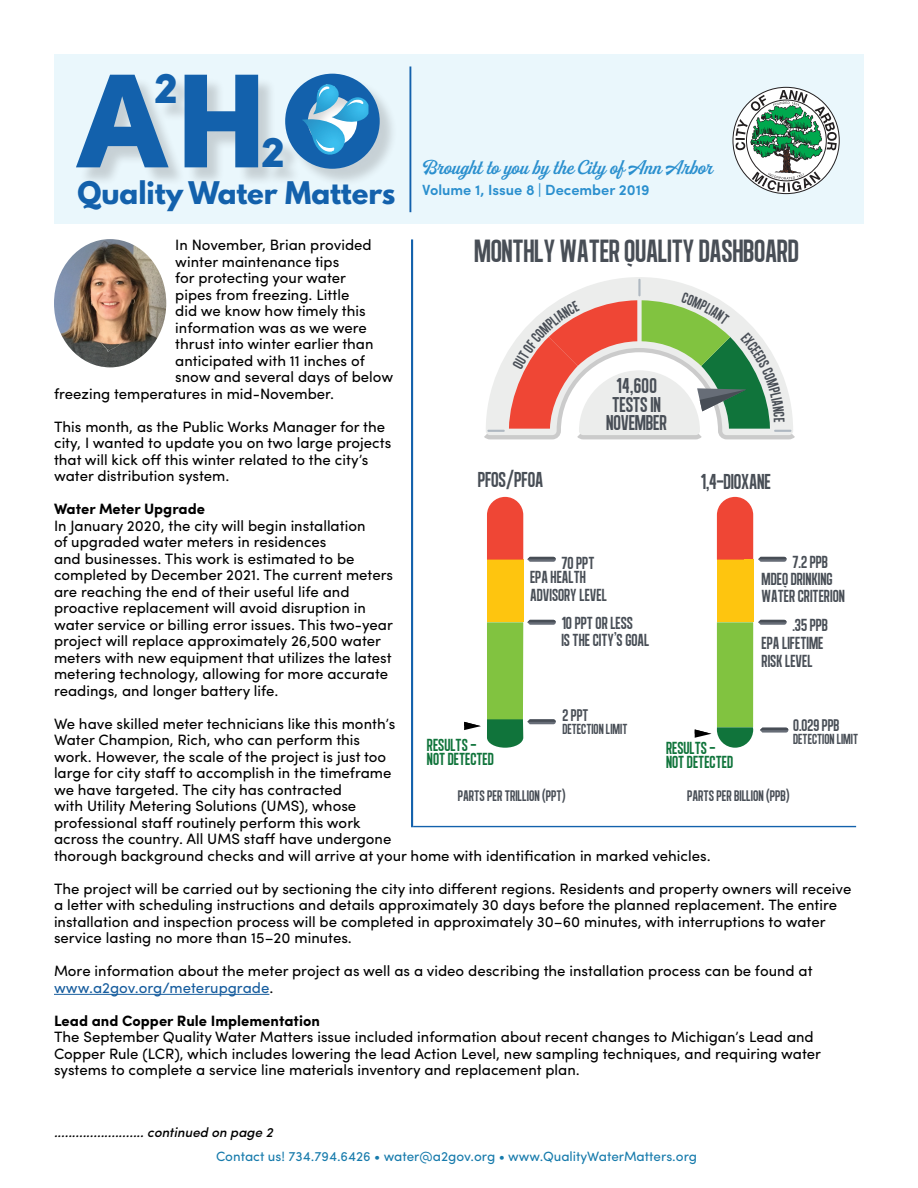
<style>
.page{position:relative;width:918px;height:1188px;background:#fff}
.page>*{position:absolute;margin:0;border:0;box-sizing:border-box;transform-origin:0 0}
.t1{font:900 134.55px "Sofia Pro";color:#1361ac}
.t2{font:900 43.95px "Sofia Pro";color:#1361ac}
.t3{font:32.85px "Algre Sans NC";letter-spacing:-.01em;color:#484e56}
.t4{font:700 27.6px "League Spartan";color:#1361ac}
.t5{font:22.05px "Algre Sans NC";letter-spacing:-.01em;color:#484e56}
.t6{font:21.9px/18.1px "Algre Sans NC";letter-spacing:-.01em;color:#484e56;text-align:center}
.t7{font:21px "Buinton";color:#2a8fce}
.t8{font:17.85px/17.1px "Algre Sans NC";color:#484e56}
.t9{font:17.85px/14.1px "Algre Sans NC";color:#10743b}
.t10{font:17.25px "Algre Sans NC";color:#484e56}
.t11{font:15.6px "Algre Sans NC";color:#484e56}
.t12{font:15px/16.5px "Sofia Pro";color:#000}
.t13{font:700 15px "Sofia Pro";color:#000}
.t14{font:14.85px "Algre Sans NC";color:#484e56}
.t15{font:600 14.7px "Sofia Pro";color:#2a8fce}
.t16{font:13.5px "Sofia Pro";color:#177bac}
.t17{font:italic 500 13.5px "Sofia Pro";color:#000}
.s1{color:#175d9e}
</style>
<div class="page">
<hr style="left:54px;top:994px;width:215px;height:1px;background:#175d9e">
<div style="left:54px;top:54px;width:810px;height:169px;background:#eaf7fc"></div>
<div style="left:79px;top:77px;width:222px;height:109px;background:#231f20;opacity:.18"></div>
<div style="left:288px;top:76px;width:111px;height:111px;background:#231f20;opacity:.18"></div>
<svg style="left:302px;top:84px;width:67px;height:73px;background:#9ed1e5"></svg>
<svg style="left:735px;top:90px;width:102px;height:102px"></svg>
<hr style="left:411px;top:239px;width:2px;height:588px;background:#1361ac">
<hr style="left:413px;top:826px;width:443px;height:1px;background:#1361ac">
<hr style="left:409px;top:66px;width:2px;height:146px;background:#1361ac">
<svg style="left:574px;top:277px;width:130px;height:15px;fill:#ecedec"></svg>
<hr style="left:638px;top:279px;width:3px;height:17px;background:#afb8c1">
<div style="left:487px;top:560px;width:36px;height:62px;background:#fec50f"></div>
<div style="left:487px;top:622px;width:36px;height:99px;background:#81c340"></div>
<svg style="left:527px;top:620px;width:29px;height:5px"></svg>
<svg style="left:487px;top:497px;width:69px;height:65px"></svg>
<svg style="left:464px;top:722px;width:17px;height:8px"></svg>
<div style="left:717px;top:560px;width:36px;height:62px;background:#fec50f"></div>
<div style="left:717px;top:622px;width:36px;height:105px;background:#81c340"></div>
<svg style="left:717px;top:727px;width:36px;height:21px"></svg>
<svg style="left:758px;top:620px;width:29px;height:5px"></svg>
<svg style="left:717px;top:497px;width:70px;height:65px"></svg>
<svg style="left:695px;top:729px;width:16px;height:9px"></svg>
<svg style="left:487px;top:719px;width:69px;height:29px"></svg>
<svg style="left:760px;top:728px;width:28px;height:5px"></svg>
<img style="left:54px;top:239px;width:112px;height:128px">
<svg style="left:484px;top:292px;width:311px;height:147px"></svg>
<h1 class="t1" style="left:77px;top:14px;width:309px">AHO</h1>
<h2 class="t2" style="left:154px;top:53px;width:26px">2</h2>
<h2 class="t2" style="left:260px;top:117px;width:26px">2</h2>
<h3 class="t4" style="left:77px;top:171px;width:320px">Quality Water Matters</h3>
<h3 class="t7" style="left:422px;top:155px;width:294px">Brought to you by the City of Ann Arbor</h3>
<p class="t15" style="left:422px;top:179px;width:229px">Volume 1, Issue 8 | December 2019</p>
<h3 class="t3" style="left:474px;top:233px;width:326px">MONTHLY WATER QUALITY DASHBOARD</h3>
<p class="t12" style="left:175px;top:236px;width:198px">In November, Brian provided</p>
<p class="t12" style="left:175px;top:252px;width:166px">winter maintenance tips</p>
<p class="t12" style="left:175px;top:269px;width:172px">for protecting your water</p>
<p class="t12" style="left:175px;top:285px;width:176px">pipes from freezing. Little</p>
<p class="t12" style="left:175px;top:302px;width:192px">did we know how timely this</p>
<p class="t12" style="left:175px;top:318px;width:193px">information was as we were</p>
<p class="t12" style="left:175px;top:335px;width:200px">thrust into winter earlier than</p>
<p class="t12" style="left:175px;top:351px;width:191px">anticipated with 11 inches of</p>
<p class="t12" style="left:175px;top:368px;width:220px">snow and several days of below</p>
<p class="t12" style="left:54px;top:384px;width:282px">freezing temperatures in mid-November.</p>
<p class="t12" style="left:54px;top:417px;width:339px">This month, as the Public Works Manager for the city, I wanted to update you on two large projects that will kick off this winter related to the city’s water distribution system.</p>
<p class="t13" style="left:54px;top:498px;width:153px">Water Meter Upgrade</p>
<p class="t12" style="left:54px;top:516px;width:341px">In January 2020, the city will begin installation<br>of upgraded water meters in residences<br>and businesses. This work is estimated to be completed by December 2021. The current meters are reaching the end of their useful life and proactive replacement will avoid disruption in water service or billing error issues. This two-year project will replace approximately 26,500 water meters with new equipment that utilizes the latest metering technology, allowing for more accurate readings, and longer battery life.</p>
<p class="t12" style="left:54px;top:714px;width:658px">We have skilled meter technicians like this month’s<br>Water Champion, Rich, who can perform this<br>work. However, the scale of the project is just too<br>large for city staff to accomplish in the timeframe<br>we have targeted. The city has contracted<br>with Utility Metering Solutions (UMS), whose<br>professional staff routinely perform this work<br>across the country. All UMS staff have undergone<br>thorough background checks and will arrive at your home with identification in marked vehicles.</p>
<p class="t12" style="left:54px;top:879px;width:799px">The project will be carried out by sectioning the city into different regions. Residents and property owners will receive a letter with scheduling instructions and details approximately 30 days before the planned replacement. The entire installation and inspection process will be completed in approximately 30–60 minutes, with interruptions to water service lasting no more than 15–20 minutes.</p>
<p class="t12" style="left:54px;top:962px;width:760px">More information about the meter project as well as a video describing the installation process can be found at <span class="s1">www.a2gov.org/meterupgrade</span>.</p>
<p class="t13" style="left:54px;top:1009px;width:267px">Lead and Copper Rule Implementation</p>
<p class="t12" style="left:54px;top:1028px;width:769px">The September Quality Water Matters issue included information about recent changes to Michigan’s Lead and<br>Copper Rule (LCR), which includes lowering the lead Action Level, new sampling techniques, and requiring water systems to complete a service line materials inventory and replacement plan.</p>
<h3 class="t6" style="left:606px;top:377px;width:62px">14,600<br>TESTS IN<br>NOVEMBER</h3>
<h3 class="t5" style="left:478px;top:468px;width:67px">PFOS/PFOA</h3>
<h3 class="t5" style="left:701px;top:469px;width:72px">1,4-DIOXANE</h3>
<p class="t8" style="left:792px;top:554px;width:37px">7.2 PPB</p>
<p class="t8" style="left:561px;top:555px;width:35px">70 PPT</p>
<p class="t8" style="left:530px;top:569px;width:78px">EPA HEALTH<br>ADVISORY LEVEL</p>
<p class="t8" style="left:762px;top:570px;width:85px">MDEQ DRINKING<br>WATER CRITERION</p>
<p class="t8" style="left:561px;top:614px;width:90px">10 PPT OR LESS<br>IS THE CITY’S GOAL</p>
<p class="t8" style="left:792px;top:616px;width:37px">.35 PPB</p>
<p class="t8" style="left:762px;top:635px;width:63px">EPA LIFETIME<br>RISK LEVEL</p>
<p class="t10" style="left:562px;top:706px;width:28px">2 PPT</p>
<p class="t14" style="left:562px;top:721px;width:67px">DETECTION LIMIT</p>
<p class="t10" style="left:793px;top:716px;width:48px">0.029 PPB</p>
<p class="t14" style="left:793px;top:731px;width:67px">DETECTION LIMIT</p>
<p class="t9" style="left:427px;top:738px;width:69px">RESULTS -<br>NOT DETECTED</p>
<p class="t9" style="left:666px;top:741px;width:69px">RESULTS -<br>NOT DETECTED</p>
<p class="t11" style="left:458px;top:788px;width:110px">PARTS PER TRILLION (PPT)</p>
<p class="t11" style="left:687px;top:788px;width:104px">PARTS PER BILLION (PPB)</p>
<p class="t17" style="left:54px;top:1122px;width:220px">......................... continued on page 2</p>
<p class="t16" style="left:216px;top:1146px;width:483px">Contact us! 734.794.6426 • water@a2gov.org • www.QualityWaterMatters.org</p>
</div>
